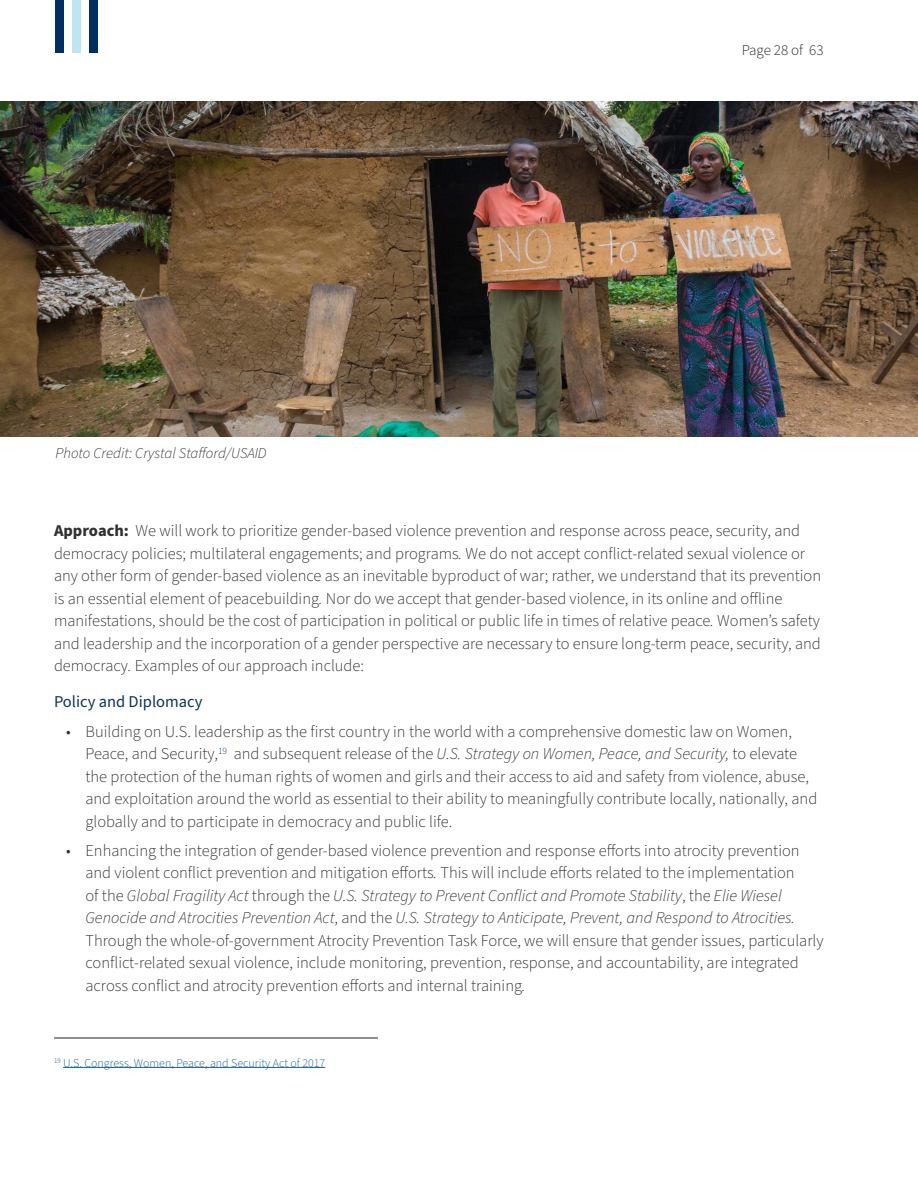
<style>
.page{position:relative;width:918px;height:1188px;background:#fff}
.page>*{position:absolute;margin:0;border:0;box-sizing:border-box;transform-origin:0 0}
.Content{font:300 16.5px/22.5px "Source Sans Pro";color:#312f30}
.t1{font:16.5px "Source Sans Pro";color:#083666}
.Photo_Credis{font:italic 300 15px "Source Sans Pro";color:#312f30}
.t2{font:300 15px "Source Sans Pro";color:#231f20}
.footnote{font:300 12px "Source Sans Pro";color:#175d9e}
.s1{font-weight:700}
.s2{font-style:italic}
</style>
<div class="page">
<div style="left:56px;top:0;width:8px;height:53px;background:#003062"></div>
<div style="left:72px;top:0;width:8px;height:53px;background:#bde5f2"></div>
<div style="left:89px;top:0;width:8px;height:53px;background:#003062"></div>
<img style="left:0;top:101px;width:918px;height:335px">
<hr style="left:54px;top:1038px;width:324px;height:1px;background:#231f20">
<hr style="left:63px;top:1067px;width:262px;height:1px;background:#175d9e">
<p class="Photo_Credis" style="left:56px;top:443px;width:213px">Photo Credit: Crystal Stafford/USAID</p>
<p class="t2" style="left:742px;top:40px;width:83px">Page 28 of 63</p>
<p class="Content" style="left:54px;top:520px;width:769px"><span class="s1">Approach:</span> We will work to prioritize gender-based violence prevention and response across peace, security, and democracy policies; multilateral engagements; and programs<span class="s2">.</span> We do not accept conflict-related sexual violence or any other form of gender-based violence as an inevitable byproduct of war; rather, we understand that its prevention is an essential element of peacebuilding<span class="s2">.</span> Nor do we accept that gender-based violence, in its online and offline manifestations, should be the cost of participation in political or public life in times of relative peace<span class="s2">.</span> Women’s safety and leadership and the incorporation of a gender perspective are necessary to ensure long-term peace, security, and democracy<span class="s2">.</span> Examples of our approach include:</p>
<p class="t1" style="left:54px;top:691px;width:150px">Policy and Diplomacy</p>
<p class="Content" style="left:86px;top:720px;width:733px;text-indent:-20px">• Building on U.S. leadership as the first country in the world with a comprehensive domestic law on Women, Peace, and Security,<sup>19</sup> and subsequent release of the <span class="s2">U.S. Strategy on Women, Peace, and Security,</span> to elevate the protection of the human rights of women and girls and their access to aid and safety from violence, abuse, and exploitation around the world as essential to their ability to meaningfully contribute locally, nationally, and globally and to participate in democracy and public life.</p>
<p class="Content" style="left:86px;top:840px;width:740px;text-indent:-20px">• Enhancing the integration of gender-based violence prevention and response efforts into atrocity prevention and violent conflict prevention and mitigation efforts<span class="s2">.</span> This will include efforts related to the implementation<br>of the <span class="s2">Global Fragility Act</span> through the <span class="s2">U.S. Strategy to Prevent Conflict and Promote Stability</span>, the <span class="s2">Elie Wiesel Genocide and Atrocities Prevention Act</span>, and the <span class="s2">U.S. Strategy to Anticipate, Prevent, and Respond to Atrocities.<br></span>Through the whole-of-government Atrocity Prevention Task Force, we will ensure that gender issues, particularly conflict-related sexual violence, include monitoring, prevention, response, and accountability, are integrated across conflict and atrocity prevention efforts and internal training<span class="s2">.</span></p>
<p class="footnote" style="left:54px;top:1054px;width:273px"><sup>19</sup> U.S. Congress, Women, Peace, and Security Act of 2017</p>
</div>
